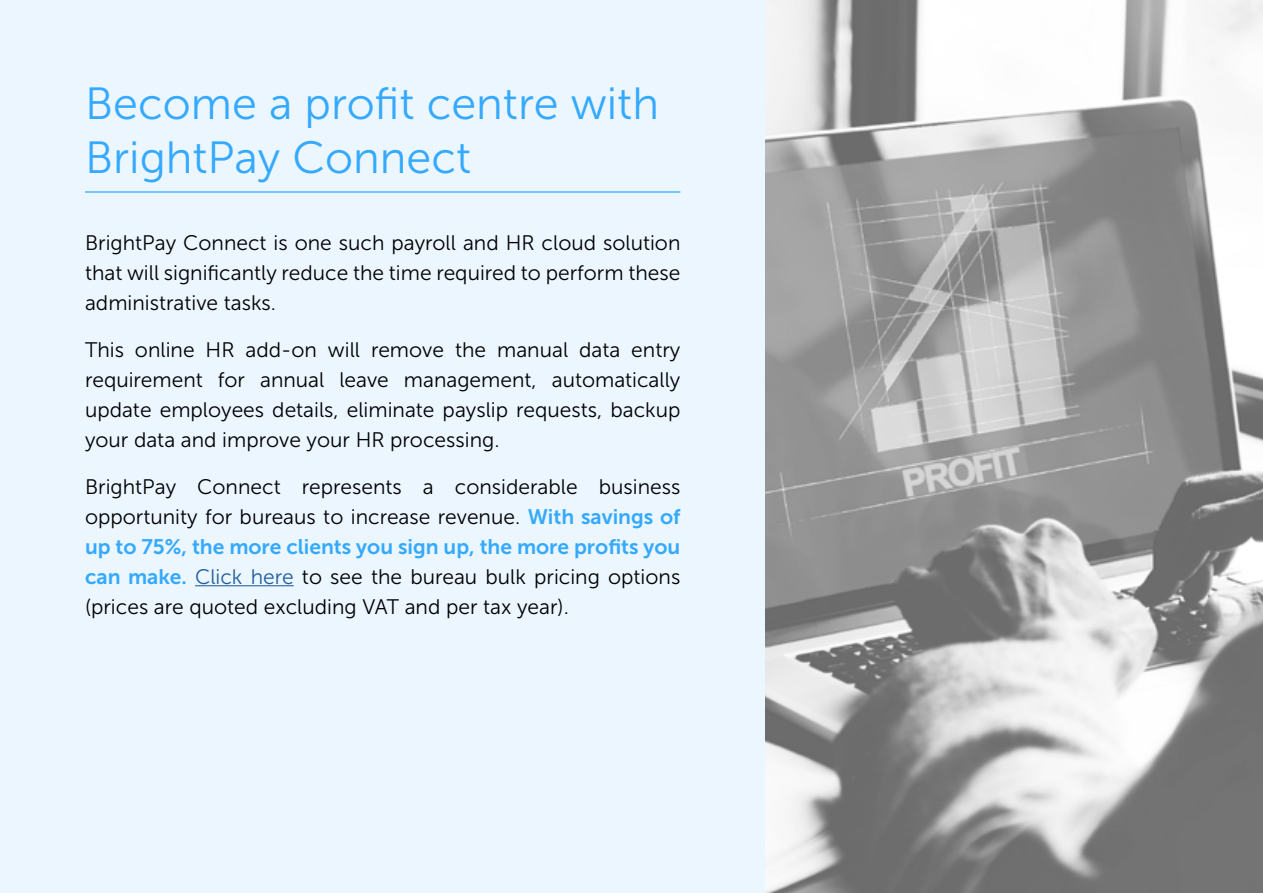
<style>
.page{position:relative;width:1263px;height:893px;background:#ebf6ff}
.page>*{position:absolute;margin:0;border:0;box-sizing:border-box;transform-origin:0 0}
.t1{font:45px/54px "Museo Sans 300";color:#34a9fd}
.t2{font:21px/30px "Museo Sans 300";color:#000;text-align:justify}
.t3{font:21px "Museo Sans 700";color:#34a9fd}
.s1{font-family:"Museo Sans 700";color:#34a9fd}
.s2{color:#215e9e}
</style>
<div class="page">
<img style="left:765px;top:0;width:498px;height:893px">
<hr style="left:195px;top:585px;width:99px;height:1px;background:#215e9e">
<hr style="left:85px;top:191px;width:595px;height:2px;background:#34a9fd">
<h1 class="t1" style="left:85px;top:77px;width:575px">Become a profit centre with<br>BrightPay Connect</h1>
<p class="t2" style="left:85px;top:228px;width:597px">BrightPay Connect is one such payroll and HR cloud solution that will significantly reduce the time required to perform these administrative tasks.</p>
<p class="t2" style="left:85px;top:335px;width:597px">This online HR add-on will remove the manual data entry requirement for annual leave management, automatically update employees details, eliminate payslip requests, backup your data and improve your HR processing.</p>
<p class="t2" style="left:85px;top:472px;width:597px">BrightPay Connect represents a considerable business opportunity for bureaus to increase revenue. <span class="s1">With savings of</span></p>
<p class="t3" style="left:85px;top:535px;width:597px">up to 75%, the more clients you sign up, the more profits you</p>
<p class="t2" style="left:85px;top:562px;width:597px"><span class="s1">can make.</span> <span class="s2">Click here</span> to see the bureau bulk pricing options (prices are quoted excluding VAT and per tax year).</p>
</div>
